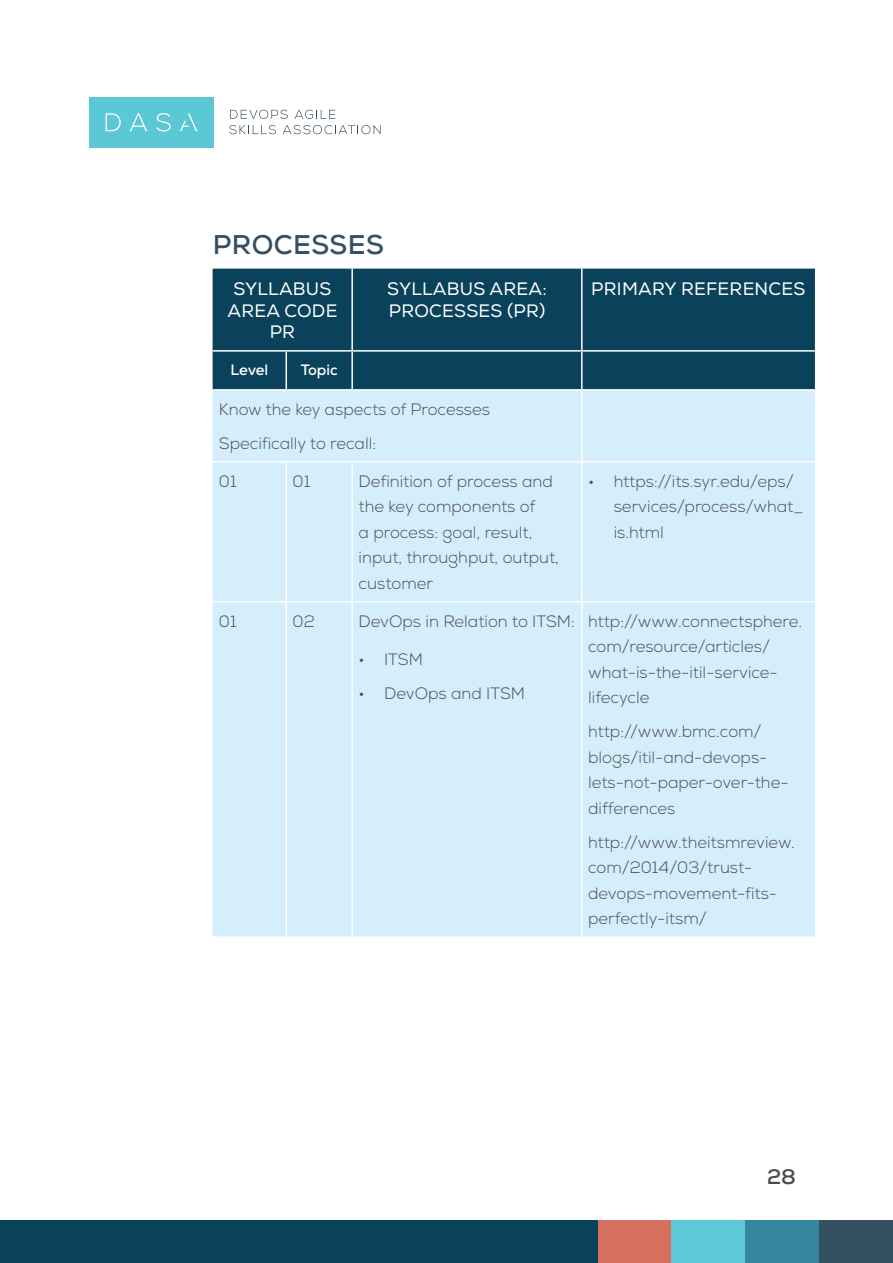
<style>
.page{position:relative;width:893px;height:1263px;background:#fff}
.page>*{position:absolute;margin:0;border:0;box-sizing:border-box;transform-origin:0 0}
.t1{font:700 27px "Nexa";letter-spacing:.015em;color:#355060}
.t2{font:700 21px "Nexa";color:#4b4c4d}
.t3{font:18px/21.6px "Nexa";letter-spacing:.015em;color:#fff;text-align:center}
.t4{font:300 16.5px/25.5px "Nexa";color:#4b4c4d}
.t5{font:700 15px "Nexa";letter-spacing:-.005em;color:#fff}
</style>
<div class="page">
<svg style="left:230px;top:110px;width:58px;height:9px"></svg>
<svg style="left:295px;top:110px;width:40px;height:9px"></svg>
<svg style="left:229px;top:125px;width:47px;height:9px"></svg>
<svg style="left:283px;top:125px;width:98px;height:9px"></svg>
<div style="left:89px;top:97px;width:125px;height:51px;background:#5cc7d5"></div>
<svg style="left:106px;top:113px;width:15px;height:18px"></svg>
<svg style="left:130px;top:113px;width:17px;height:18px"></svg>
<svg style="left:156px;top:113px;width:15px;height:19px"></svg>
<svg style="left:180px;top:113px;width:17px;height:18px"></svg>
<div style="left:597px;top:1220px;width:74px;height:43px;background:#d76f5f"></div>
<div style="left:671px;top:1220px;width:74px;height:43px;background:#5dc8d6"></div>
<div style="left:745px;top:1220px;width:74px;height:43px;background:#35869f"></div>
<div style="left:819px;top:1220px;width:74px;height:43px;background:#355060"></div>
<div style="left:0;top:1220px;width:597px;height:43px;background:#0a425c"></div>
<div style="left:213px;top:269px;width:602px;height:120px;background:#0a425c"></div>
<div style="left:213px;top:391px;width:602px;height:545px;background:#d4effb"></div>
<hr style="left:351px;top:269px;width:2px;height:81px;background:#fff">
<hr style="left:581px;top:269px;width:2px;height:81px;background:#fff">
<hr style="left:213px;top:350px;width:73px;height:2px;background:#fff">
<hr style="left:286px;top:350px;width:66px;height:2px;background:#fff">
<hr style="left:286px;top:352px;width:1px;height:37px;background:#fff">
<hr style="left:352px;top:350px;width:230px;height:2px;background:#fff">
<hr style="left:351px;top:352px;width:2px;height:37px;background:#fff">
<hr style="left:582px;top:350px;width:233px;height:2px;background:#fff">
<hr style="left:581px;top:352px;width:2px;height:37px;background:#fff">
<hr style="left:581px;top:391px;width:2px;height:70px;background:#fff">
<hr style="left:213px;top:461px;width:73px;height:1px;background:#fff">
<hr style="left:286px;top:461px;width:66px;height:1px;background:#fff">
<hr style="left:286px;top:462px;width:1px;height:139px;background:#fff">
<hr style="left:352px;top:461px;width:230px;height:1px;background:#fff">
<hr style="left:351px;top:462px;width:2px;height:139px;background:#fff">
<hr style="left:582px;top:461px;width:233px;height:1px;background:#fff">
<hr style="left:581px;top:462px;width:2px;height:139px;background:#fff">
<hr style="left:213px;top:601px;width:73px;height:1px;background:#fff">
<hr style="left:286px;top:601px;width:66px;height:1px;background:#fff">
<hr style="left:286px;top:602px;width:1px;height:334px;background:#fff">
<hr style="left:352px;top:601px;width:230px;height:1px;background:#fff">
<hr style="left:351px;top:602px;width:2px;height:334px;background:#fff">
<hr style="left:582px;top:601px;width:233px;height:1px;background:#fff">
<hr style="left:581px;top:602px;width:2px;height:334px;background:#fff">
<h1 class="t1" style="left:213px;top:227px;width:173px">PROCESSES</h1>
<p class="t3" style="left:227px;top:278px;width:111px">SYLLABUS<br>AREA CODE<br>PR</p>
<p class="t3" style="left:387px;top:278px;width:161px;text-align:left">SYLLABUS AREA:<br>PROCESSES (PR)</p>
<p class="t3" style="left:591px;top:278px;width:216px">PRIMARY REFERENCES</p>
<p class="t5" style="left:230px;top:360px;width:39px">Level</p>
<p class="t5" style="left:301px;top:360px;width:39px">Topic</p>
<p class="t4" style="left:219px;top:393px;width:273px;line-height:34px">Know the key aspects of Processes<br>Specifically to recall:</p>
<p class="t4" style="left:219px;top:469px;width:19px">01</p>
<p class="t4" style="left:293px;top:469px;width:19px">01</p>
<p class="t4" style="left:359px;top:469px;width:202px">Definition of process and the key components of<br>a process: goal, result, input, throughput, output, customer</p>
<p class="t4" style="left:614px;top:469px;width:191px;text-indent:-26px">• https://its.syr.edu/eps/ services/process/what_ is.html</p>
<p class="t4" style="left:219px;top:609px;width:19px">01</p>
<p class="t4" style="left:293px;top:609px;width:24px">02</p>
<p class="t4" style="left:359px;top:609px;width:218px">DevOps in Relation to ITSM:</p>
<p class="t4" style="left:359px;top:647px;width:66px">• ITSM</p>
<p class="t4" style="left:359px;top:681px;width:168px">• DevOps and ITSM</p>
<p class="t4" style="left:588px;top:609px;width:215px">http://www.connectsphere. com/resource/articles/ what-is-the-itil-service&shy;lifecycle</p>
<p class="t4" style="left:588px;top:719px;width:202px">http://www.bmc.com/ blogs/itil-and-devops&shy;lets-not-paper-over-the&shy;differences</p>
<p class="t4" style="left:588px;top:830px;width:208px">http://www.theitsmreview. com/2014/03/trust&shy;devops-movement-fits&shy;perfectly-itsm/</p>
<p class="t2" style="left:767px;top:1163px;width:30px">28</p>
</div>
